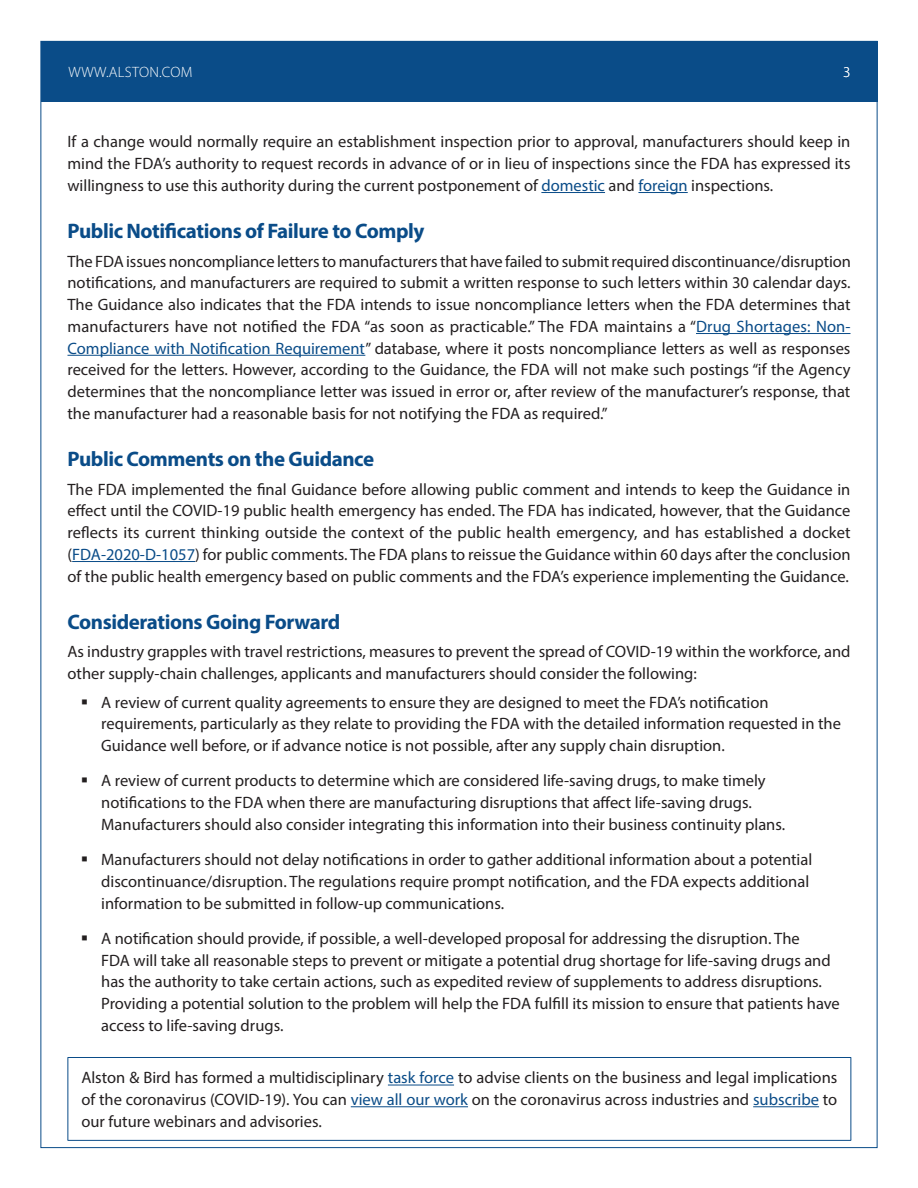
<style>
.page{position:relative;width:918px;height:1188px;background:#fff}
.page>*{position:absolute;margin:0;border:0;box-sizing:border-box;transform-origin:0 0}
.t1{font:700 21px "Myriad Pro";letter-spacing:-.02em;color:#0a4c88}
.t2{font:16.5px/21.8px "Myriad Pro";color:#231f20}
.t3{font:300 15px "Myriad Pro";letter-spacing:.02em;color:#fff}
.s1{color:#0a4c88}
</style>
<div class="page">
<div style="left:41px;top:41px;width:837px;height:60px;background:#0a4c88"></div>
<hr style="left:541px;top:192px;width:64px;height:1px;background:#0a4c88">
<hr style="left:638px;top:192px;width:50px;height:1px;background:#0a4c88">
<hr style="left:696px;top:333px;width:155px;height:1px;background:#0a4c88">
<hr style="left:68px;top:355px;width:297px;height:1px;background:#0a4c88">
<hr style="left:72px;top:561px;width:123px;height:1px;background:#0a4c88">
<hr style="left:68px;top:1057px;width:783px;height:1px;background:#0a4c88">
<hr style="left:68px;top:1058px;width:1px;height:82px;background:#0a4c88">
<hr style="left:850px;top:1058px;width:1px;height:82px;background:#0a4c88">
<hr style="left:68px;top:1140px;width:783px;height:1px;background:#0a4c88">
<hr style="left:388px;top:1085px;width:66px;height:1px;background:#0a4c88">
<hr style="left:351px;top:1106px;width:117px;height:1px;background:#0a4c88">
<hr style="left:753px;top:1106px;width:66px;height:1px;background:#0a4c88">
<p class="t3" style="left:68px;top:63px;width:126px">WWW.ALSTON.COM</p>
<p class="t3" style="left:843px;top:63px;width:9px">3</p>
<p class="t2" style="left:68px;top:131px;width:785px;text-align:justify">If a change would normally require an establishment inspection prior to approval, manufacturers should keep in mind the FDA’s authority to request records in advance of or in lieu of inspections since the FDA has expressed its willingness to use this authority during the current postponement of <span class="s1">domestic</span> and <span class="s1">foreign</span> inspections.</p>
<p class="t1" style="left:68px;top:217px;width:359px">Public Notifications of Failure to Comply</p>
<p class="t2" style="left:68px;top:250px;width:785px;text-align:justify">The FDA issues noncompliance letters to manufacturers that have failed to submit required discontinuance/disruption notifications, and manufacturers are required to submit a written response to such letters within 30 calendar days.<br>The Guidance also indicates that the FDA intends to issue noncompliance letters when the FDA determines that manufacturers have not notified the FDA “as soon as practicable.” The FDA maintains a “<span class="s1">Drug Shortages: Non-Compliance with Notification Requirement</span>” database, where it posts noncompliance letters as well as responses received for the letters. However, according to the Guidance, the FDA will not make such postings “if the Agency determines that the noncompliance letter was issued in error or, after review of the manufacturer’s response, that the manufacturer had a reasonable basis for not notifying the FDA as required.”</p>
<p class="t1" style="left:68px;top:445px;width:308px">Public Comments on the Guidance</p>
<p class="t2" style="left:68px;top:478px;width:785px;text-align:justify">The FDA implemented the final Guidance before allowing public comment and intends to keep the Guidance in effect until the COVID-19 public health emergency has ended. The FDA has indicated, however, that the Guidance reflects its current thinking outside the context of the public health emergency, and has established a docket (<span class="s1">FDA-2020-D-1057</span>) for public comments. The FDA plans to reissue the Guidance within 60 days after the conclusion of the public health emergency based on public comments and the FDA’s experience implementing the Guidance.</p>
<p class="t1" style="left:68px;top:608px;width:274px">Considerations Going Forward</p>
<p class="t2" style="left:68px;top:641px;width:785px">As industry grapples with travel restrictions, measures to prevent the spread of COVID-19 within the workforce, and other supply-chain challenges, applicants and manufacturers should consider the following:</p>
<p class="t2" style="left:101px;top:691px;width:741px">A review of current quality agreements to ensure they are designed to meet the FDA’s notification requirements, particularly as they relate to providing the FDA with the detailed information requested in the<br>Guidance well before, or if advance notice is not possible, after any supply chain disruption.</p>
<p class="t2" style="left:101px;top:770px;width:686px">A review of current products to determine which are considered life-saving drugs, to make timely notifications to the FDA when there are manufacturing disruptions that affect life-saving drugs.<br>Manufacturers should also consider integrating this information into their business continuity plans.</p>
<p class="t2" style="left:101px;top:848px;width:713px">Manufacturers should not delay notifications in order to gather additional information about a potential discontinuance/disruption. The regulations require prompt notification, and the FDA expects additional information to be submitted in follow-up communications.</p>
<p class="t2" style="left:101px;top:927px;width:740px">A notification should provide, if possible, a well-developed proposal for addressing the disruption. The<br>FDA will take all reasonable steps to prevent or mitigate a potential drug shortage for life-saving drugs and has the authority to take certain actions, such as expedited review of supplements to address disruptions.<br>Providing a potential solution to the problem will help the FDA fulfill its mission to ensure that patients have access to life-saving drugs.</p>
<p class="t2" style="left:81px;top:1067px;width:758px;text-align:justify">Alston &amp; Bird has formed a multidisciplinary <span class="s1">task force</span> to advise clients on the business and legal implications of the coronavirus (COVID-19). You can <span class="s1">view all our work</span> on the coronavirus across industries and <span class="s1">subscribe</span> to our future webinars and advisories.</p>
</div>
